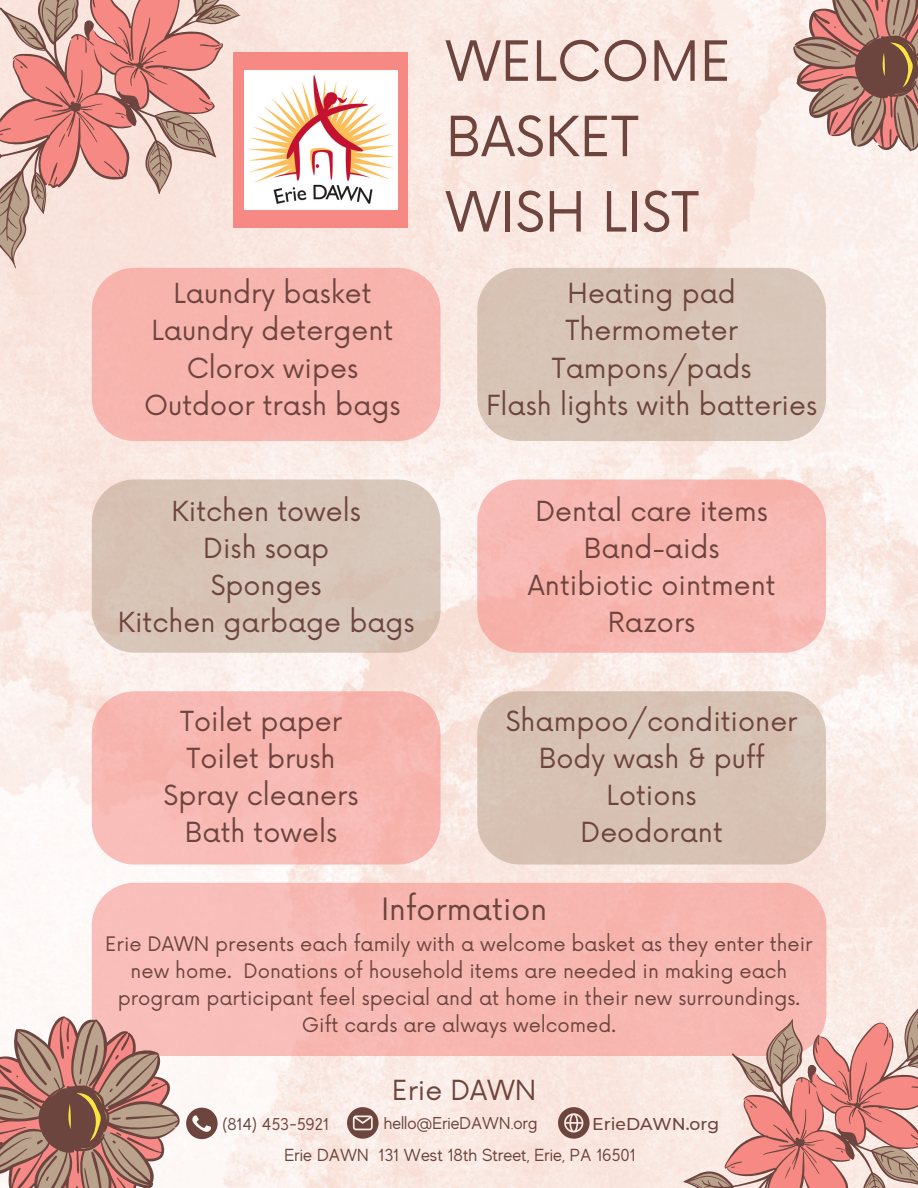
<style>
.page{position:relative;width:918px;height:1188px;background:#fff}
.page>*{position:absolute;margin:0;border:0;box-sizing:border-box;transform-origin:0 0}
.t1{font:54px/75.3px "Now";color:#6d453e}
.t2{font:30px "Now";color:#6d453e}
.t3{font:27px/37.2px "Now";color:#6d453e;text-align:center}
.t4{font:19.5px/27px "Now";color:#6c453e;text-align:center}
.t5{font:17.4px "MADE Evolve Sans";color:#6c453e}
.t6{font:17.1px "MADE Evolve Sans";color:#6c453e}
.t7{font:500 17.1px "Montserrat";color:#6c453e}
</style>
<div class="page">
<div style="left:92px;top:268px;width:349px;height:173px;background:#f7b4ae"></div>
<div style="left:477px;top:268px;width:349px;height:173px;background:#d8c5b7"></div>
<div style="left:92px;top:479px;width:349px;height:174px;background:#d8c5b8"></div>
<svg style="left:477px;top:479px;width:349px;height:174px;background:#f7b8b2"></svg>
<svg style="left:92px;top:691px;width:349px;height:174px;background:#f7b9b3"></svg>
<div style="left:477px;top:691px;width:349px;height:174px;background:#d7c2b4"></div>
<div style="left:92px;top:883px;width:734px;height:173px;background:#f8b7b2"></div>
<svg style="left:0;top:0;width:241px;height:268px;background:#e3b1a9"></svg>
<svg style="left:684px;top:991px;width:234px;height:197px;background:#e5ada6"></svg>
<svg style="left:790px;top:0;width:128px;height:151px;background:#b89085"></svg>
<div style="left:234px;top:52px;width:174px;height:176px;background:#f68983"></div>
<img style="left:245px;top:70px;width:153px;height:140px">
<svg style="left:0;top:1016px;width:218px;height:172px"></svg>
<svg style="left:347px;top:1107px;width:32px;height:32px"></svg>
<svg style="left:558px;top:1107px;width:32px;height:32px"></svg>
<h1 class="t1" style="left:446px;top:26px;width:287px">WELCOME<br>BASKET<br>WISH LIST</h1>
<p class="t3" style="left:144px;top:276px;width:258px">Laundry basket<br>Laundry detergent<br>Clorox wipes<br>Outdoor trash bags</p>
<p class="t3" style="left:486px;top:276px;width:332px">Heating pad<br>Thermometer<br>Tampons/pads<br>Flash lights with batteries</p>
<p class="t3" style="left:118px;top:494px;width:299px">Kitchen towels<br>Dish soap<br>Sponges<br>Kitchen garbage bags</p>
<p class="t3" style="left:528px;top:494px;width:249px">Dental care items<br>Band-aids<br>Antibiotic ointment<br>Razors</p>
<p class="t3" style="left:164px;top:704px;width:196px">Toilet paper<br>Toilet brush<br>Spray cleaners<br>Bath towels</p>
<p class="t3" style="left:506px;top:704px;width:293px">Shampoo/conditioner<br>Body wash &amp; puff<br>Lotions<br>Deodorant</p>
<p class="t2" style="left:381px;top:893px;width:168px">Information</p>
<p class="t4" style="left:105px;top:932px;width:709px">Erie DAWN presents each family with a welcome basket as they enter their new home. Donations of household items are needed in making each program participant feel special and at home in their new surroundings.<br>Gift cards are always welcomed.</p>
<p class="t3" style="left:392px;top:1073px;width:146px">Erie DAWN</p>
<p class="t6" style="left:222px;top:1114px;width:108px">(814) 453-5921</p>
<p class="t6" style="left:384px;top:1114px;width:155px">hello@ErieDAWN.org</p>
<p class="t7" style="left:592px;top:1113px;width:128px">ErieDAWN.org</p>
<p class="t5" style="left:285px;top:1145px;width:353px">Erie DAWN 131 West 18th Street, Erie, PA 16501</p>
</div>
